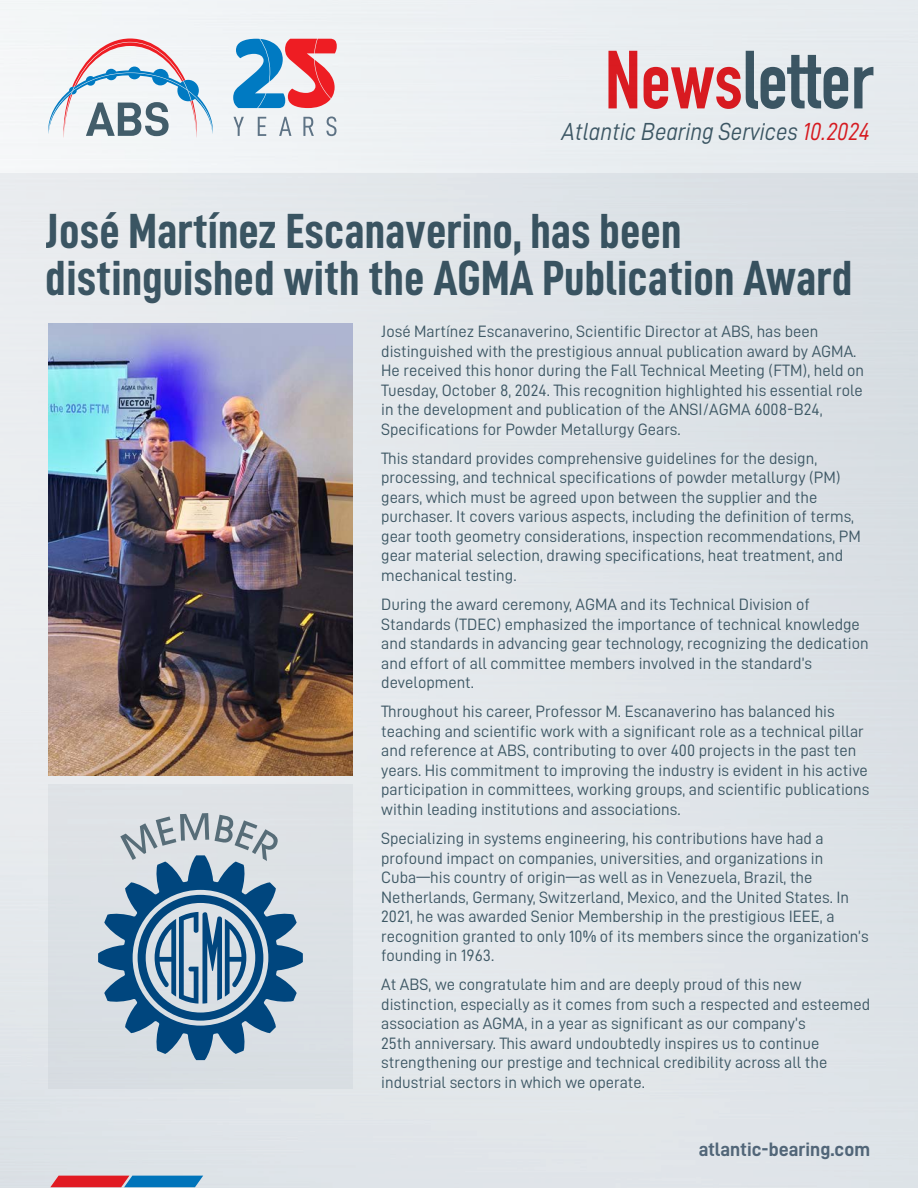
<style>
.page{position:relative;width:918px;height:1188px;background:#fff}
.page>*{position:absolute;margin:0;border:0;box-sizing:border-box;transform-origin:0 0}
.t1{font:700 81px "DIN Condensed";color:#425d6a}
.t2{font:49.5px/46.5px "D DIN Condensed Bold";color:#425d6a}
.t3{font:24.75px "D DIN Italic";color:#425d6a;scale:.91 1}
.t4{font:19.5px "D DIN Bold";color:#5e7385}
.t5{font:16.5px/19.5px "D DIN";color:#425d6a}
.s1{color:#ee1d23}
</style>
<div class="page">
<div style="left:0;top:174px;width:918px;height:1014px;background:#e1e5e9"></div>
<svg style="left:48px;top:39px;width:165px;height:99px"></svg>
<svg style="left:233px;top:39px;width:104px;height:69px"></svg>
<svg style="left:233px;top:117px;width:11px;height:19px"></svg>
<svg style="left:258px;top:117px;width:8px;height:19px"></svg>
<svg style="left:279px;top:117px;width:12px;height:19px"></svg>
<svg style="left:303px;top:117px;width:11px;height:19px"></svg>
<svg style="left:326px;top:116px;width:11px;height:20px"></svg>
<img style="left:48px;top:323px;width:305px;height:452px">
<div style="left:48px;top:785px;width:305px;height:304px;background:#dadfe3"></div>
<svg style="left:98px;top:813px;width:205px;height:247px"></svg>
<h1 class="t1" style="left:605px;top:26px;width:270px"><span class="s1">News</span>letter</h1>
<h3 class="t3" style="left:562px;top:118px;width:340px">Atlantic Bearing Services <span class="s1">10.2024</span></h3>
<h2 class="t2" style="left:46px;top:207px;width:808px">José Martínez Escanaverino, has been distinguished with the AGMA Publication Award</h2>
<p class="t5" style="left:381px;top:321px;width:484px">José Martínez Escanaverino, Scientific Director at ABS, has been distinguished with the prestigious annual publication award by AGMA.<br>He received this honor during the Fall Technical Meeting (FTM), held on Tuesday, October 8, 2024. This recognition highlighted his essential role in the development and publication of the ANSI/AGMA 6008-B24, Specifications for Powder Metallurgy Gears.</p>
<p class="t5" style="left:381px;top:448px;width:481px">This standard provides comprehensive guidelines for the design, processing, and technical specifications of powder metallurgy (PM) gears, which must be agreed upon between the supplier and the purchaser. It covers various aspects, including the definition of terms, gear tooth geometry considerations, inspection recommendations, PM gear material selection, drawing specifications, heat treatment, and mechanical testing.</p>
<p class="t5" style="left:381px;top:594px;width:489px">During the award ceremony, AGMA and its Technical Division of Standards (TDEC) emphasized the importance of technical knowledge and standards in advancing gear technology, recognizing the dedication and effort of all committee members involved in the standard’s development.</p>
<p class="t5" style="left:381px;top:702px;width:490px">Throughout his career, Professor M. Escanaverino has balanced his teaching and scientific work with a significant role as a technical pillar and reference at ABS, contributing to over 400 projects in the past ten years. His commitment to improving the industry is evident in his active participation in committees, working groups, and scientific publications within leading institutions and associations.</p>
<p class="t5" style="left:381px;top:828px;width:489px">Specializing in systems engineering, his contributions have had a profound impact on companies, universities, and organizations in Cuba—his country of origin—as well as in Venezuela, Brazil, the Netherlands, Germany, Switzerland, Mexico, and the United States. In 2021, he was awarded Senior Membership in the prestigious IEEE, a recognition granted to only 10% of its members since the organization’s founding in 1963.</p>
<p class="t5" style="left:381px;top:975px;width:490px">At ABS, we congratulate him and are deeply proud of this new distinction, especially as it comes from such a respected and esteemed association as AGMA, in a year as significant as our company’s<br>25th anniversary. This award undoubtedly inspires us to continue strengthening our prestige and technical credibility across all the industrial sectors in which we operate.</p>
<p class="t4" style="left:698px;top:1139px;width:173px">atlantic-bearing.com</p>
</div>
